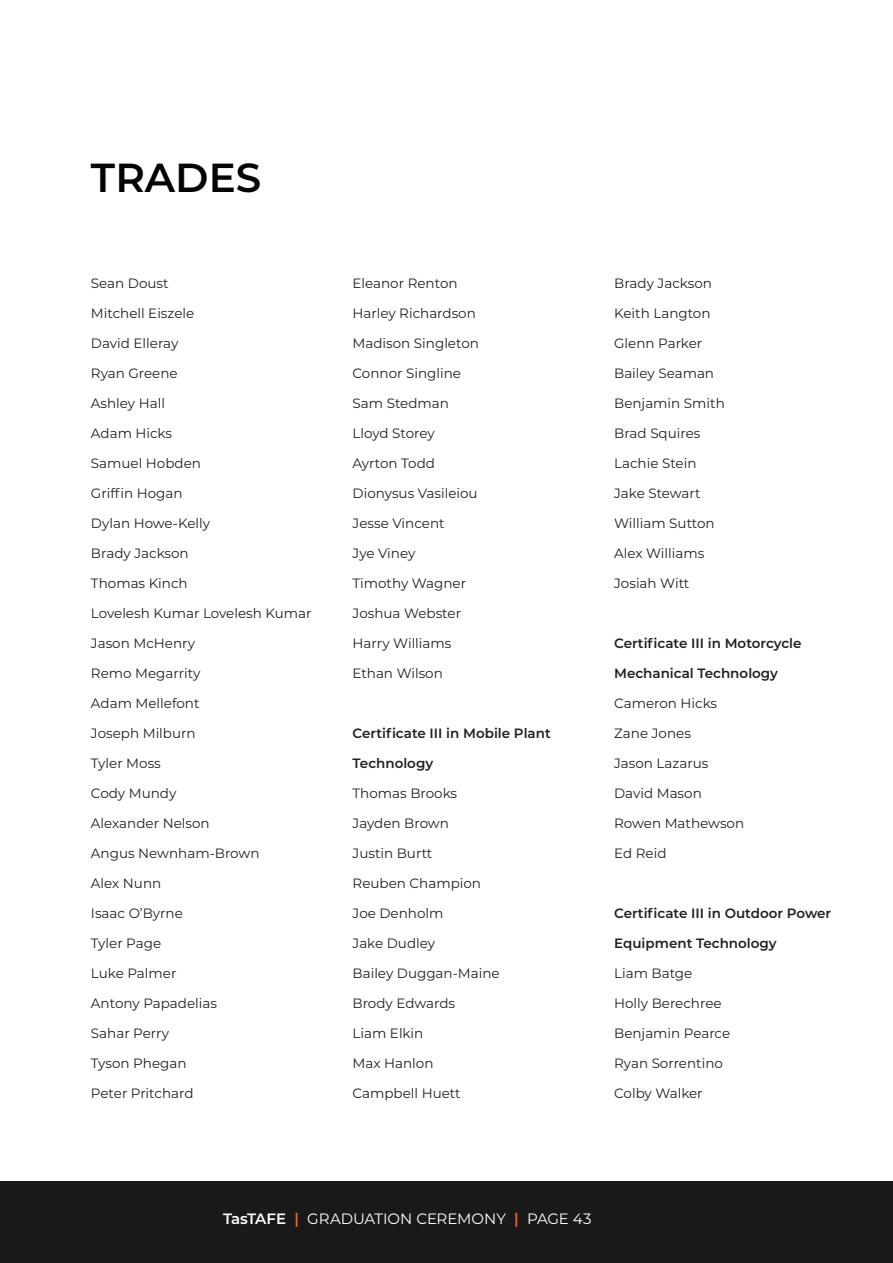
<style>
.page{position:relative;width:893px;height:1263px;background:#fff}
.page>*{position:absolute;margin:0;border:0;box-sizing:border-box;transform-origin:0 0}
.t1{font:600 40.5px "Montserrat";color:#040503}
.t2{font:15px "Montserrat";color:#fff}
.t3{font:13.5px "Montserrat";color:#231f20}
.t4{font:600 13.5px "Montserrat";color:#231f20}
.s1{font-weight:600}
.s2{font-weight:600;color:#f06623}
</style>
<div class="page">
<div style="left:0;top:1181px;width:893px;height:82px;background:#191919"></div>
<p class="t1" style="left:91px;top:149px;width:172px">TRADES</p>
<p class="t3" style="left:91px;top:274px;width:79px">Sean Doust</p>
<p class="t3" style="left:91px;top:304px;width:105px">Mitchell Eiszele</p>
<p class="t3" style="left:91px;top:334px;width:89px">David Elleray</p>
<p class="t3" style="left:91px;top:364px;width:88px">Ryan Greene</p>
<p class="t3" style="left:91px;top:394px;width:76px">Ashley Hall</p>
<p class="t3" style="left:91px;top:424px;width:83px">Adam Hicks</p>
<p class="t3" style="left:91px;top:454px;width:112px">Samuel Hobden</p>
<p class="t3" style="left:91px;top:484px;width:93px">Griffin Hogan</p>
<p class="t3" style="left:91px;top:514px;width:121px">Dylan Howe-Kelly</p>
<p class="t3" style="left:91px;top:544px;width:99px">Brady Jackson</p>
<p class="t3" style="left:91px;top:574px;width:98px">Thomas Kinch</p>
<p class="t3" style="left:91px;top:604px;width:222px">Lovelesh Kumar Lovelesh Kumar</p>
<p class="t3" style="left:91px;top:634px;width:106px">Jason McHenry</p>
<p class="t3" style="left:91px;top:664px;width:111px">Remo Megarrity</p>
<p class="t3" style="left:91px;top:694px;width:110px">Adam Mellefont</p>
<p class="t3" style="left:91px;top:724px;width:106px">Joseph Milburn</p>
<p class="t3" style="left:91px;top:754px;width:71px">Tyler Moss</p>
<p class="t3" style="left:91px;top:784px;width:87px">Cody Mundy</p>
<p class="t3" style="left:91px;top:814px;width:120px">Alexander Nelson</p>
<p class="t3" style="left:91px;top:844px;width:170px">Angus Newnham-Brown</p>
<p class="t3" style="left:91px;top:874px;width:72px">Alex Nunn</p>
<p class="t3" style="left:91px;top:904px;width:93px">Isaac O’Byrne</p>
<p class="t3" style="left:91px;top:934px;width:72px">Tyler Page</p>
<p class="t3" style="left:91px;top:964px;width:87px">Luke Palmer</p>
<p class="t3" style="left:91px;top:994px;width:128px">Antony Papadelias</p>
<p class="t3" style="left:91px;top:1024px;width:80px">Sahar Perry</p>
<p class="t3" style="left:91px;top:1054px;width:97px">Tyson Phegan</p>
<p class="t3" style="left:91px;top:1084px;width:104px">Peter Pritchard</p>
<p class="t3" style="left:353px;top:274px;width:107px">Eleanor Renton</p>
<p class="t3" style="left:353px;top:304px;width:125px">Harley Richardson</p>
<p class="t3" style="left:353px;top:334px;width:128px">Madison Singleton</p>
<p class="t3" style="left:353px;top:364px;width:110px">Connor Singline</p>
<p class="t3" style="left:353px;top:394px;width:98px">Sam Stedman</p>
<p class="t3" style="left:353px;top:424px;width:84px">Lloyd Storey</p>
<p class="t3" style="left:353px;top:454px;width:84px">Ayrton Todd</p>
<p class="t3" style="left:353px;top:484px;width:127px">Dionysus Vasileiou</p>
<p class="t3" style="left:353px;top:514px;width:94px">Jesse Vincent</p>
<p class="t3" style="left:353px;top:544px;width:64px">Jye Viney</p>
<p class="t3" style="left:353px;top:574px;width:115px">Timothy Wagner</p>
<p class="t3" style="left:353px;top:604px;width:110px">Joshua Webster</p>
<p class="t3" style="left:353px;top:634px;width:100px">Harry Williams</p>
<p class="t3" style="left:353px;top:664px;width:92px">Ethan Wilson</p>
<p class="t4" style="left:353px;top:723px;width:200px">Certificate III in Mobile Plant</p>
<p class="t4" style="left:353px;top:753px;width:82px">Technology</p>
<p class="t3" style="left:353px;top:784px;width:106px">Thomas Brooks</p>
<p class="t3" style="left:353px;top:814px;width:98px">Jayden Brown</p>
<p class="t3" style="left:353px;top:844px;width:81px">Justin Burtt</p>
<p class="t3" style="left:353px;top:874px;width:130px">Reuben Champion</p>
<p class="t3" style="left:353px;top:904px;width:92px">Joe Denholm</p>
<p class="t3" style="left:353px;top:934px;width:84px">Jake Dudley</p>
<p class="t3" style="left:353px;top:964px;width:149px">Bailey Duggan-Maine</p>
<p class="t3" style="left:353px;top:994px;width:104px">Brody Edwards</p>
<p class="t3" style="left:353px;top:1024px;width:72px">Liam Elkin</p>
<p class="t3" style="left:353px;top:1054px;width:82px">Max Hanlon</p>
<p class="t3" style="left:353px;top:1084px;width:110px">Campbell Huett</p>
<p class="t3" style="left:614px;top:274px;width:99px">Brady Jackson</p>
<p class="t3" style="left:614px;top:304px;width:98px">Keith Langton</p>
<p class="t3" style="left:614px;top:334px;width:90px">Glenn Parker</p>
<p class="t3" style="left:614px;top:364px;width:101px">Bailey Seaman</p>
<p class="t3" style="left:614px;top:394px;width:112px">Benjamin Smith</p>
<p class="t3" style="left:614px;top:424px;width:88px">Brad Squires</p>
<p class="t3" style="left:614px;top:454px;width:84px">Lachie Stein</p>
<p class="t3" style="left:614px;top:484px;width:88px">Jake Stewart</p>
<p class="t3" style="left:614px;top:514px;width:102px">William Sutton</p>
<p class="t3" style="left:614px;top:544px;width:92px">Alex Williams</p>
<p class="t3" style="left:614px;top:574px;width:77px">Josiah Witt</p>
<p class="t4" style="left:614px;top:633px;width:189px">Certificate III in Motorcycle</p>
<p class="t4" style="left:614px;top:663px;width:165px">Mechanical Technology</p>
<p class="t3" style="left:614px;top:694px;width:105px">Cameron Hicks</p>
<p class="t3" style="left:614px;top:724px;width:78px">Zane Jones</p>
<p class="t3" style="left:614px;top:754px;width:96px">Jason Lazarus</p>
<p class="t3" style="left:614px;top:784px;width:89px">David Mason</p>
<p class="t3" style="left:614px;top:814px;width:132px">Rowen Mathewson</p>
<p class="t3" style="left:614px;top:844px;width:54px">Ed Reid</p>
<p class="t4" style="left:614px;top:903px;width:219px">Certificate III in Outdoor Power</p>
<p class="t4" style="left:614px;top:933px;width:164px">Equipment Technology</p>
<p class="t3" style="left:614px;top:964px;width:80px">Liam Batge</p>
<p class="t3" style="left:614px;top:994px;width:109px">Holly Berechree</p>
<p class="t3" style="left:614px;top:1024px;width:118px">Benjamin Pearce</p>
<p class="t3" style="left:614px;top:1054px;width:110px">Ryan Sorrentino</p>
<p class="t3" style="left:614px;top:1084px;width:90px">Colby Walker</p>
<p class="t2" style="left:223px;top:1208px;width:370px"><span class="s1">TasTAFE</span> <span class="s2">|</span> GRADUATION CEREMONY <span class="s2">|</span> PAGE 43</p>
</div>
